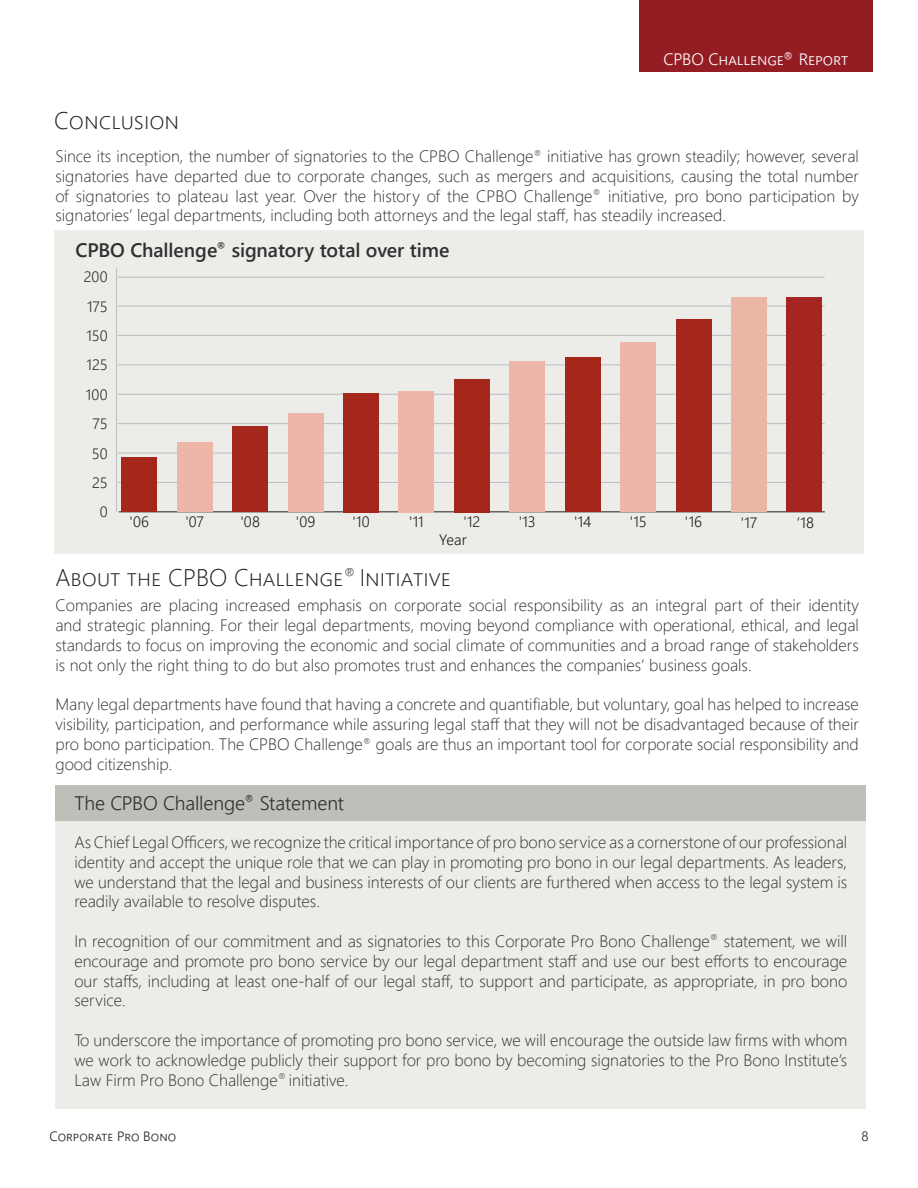
<style>
.page{position:relative;width:918px;height:1188px;background:#fff}
.page>*{position:absolute;margin:0;border:0;box-sizing:border-box;transform-origin:0 0}
.Head_1{font:24px "Webly Sleek UI Light";color:#231f20}
.t1{font:19.5px "Webly Sleek UI Semibold";letter-spacing:-.005em;color:#312f30}
.t2{font:19.5px "Webly Sleek UI Semilight";letter-spacing:-.005em;color:#312f30}
.Body{font:16.5px/19.8px "Webly Sleek UI Light";color:#312f30;text-align:justify}
.t3{font:16.5px "Webly Sleek UI Semilight";letter-spacing:-.005em;color:#fff}
.t4{font:15px "Webly Sleek UI Semilight";letter-spacing:-.005em;color:#231f20}
.t5{font:15px "Webly Sleek UI Semilight";letter-spacing:-.01em;color:#312f30}
.t6{font:13.5px "Webly Sleek UI Semilight";letter-spacing:-.01em;color:#231f20}
</style>
<div class="page">
<div style="left:639px;top:0;width:234px;height:72px;background:#941d24"></div>
<div style="left:56px;top:785px;width:810px;height:36px;background:#bebfb9"></div>
<div style="left:56px;top:821px;width:810px;height:288px;background:#ecece9"></div>
<div style="left:54px;top:230px;width:810px;height:324px;background:#ecece9"></div>
<hr style="left:116px;top:268px;width:1px;height:244px;background:#bcbdc0">
<hr style="left:118px;top:394px;width:707px;height:1px;background:#bcbdc0">
<hr style="left:118px;top:365px;width:707px;height:1px;background:#bcbdc0">
<hr style="left:118px;top:335px;width:707px;height:1px;background:#bcbdc0">
<hr style="left:118px;top:306px;width:707px;height:1px;background:#bcbdc0">
<hr style="left:118px;top:423px;width:707px;height:1px;background:#bcbdc0">
<hr style="left:118px;top:453px;width:707px;height:1px;background:#bcbdc0">
<hr style="left:118px;top:482px;width:707px;height:1px;background:#bcbdc0">
<hr style="left:119px;top:512px;width:706px;height:1px;background:#231f20">
<hr style="left:118px;top:277px;width:707px;height:1px;background:#bcbdc0">
<div style="left:122px;top:458px;width:35px;height:54px;background:#a5271b"></div>
<div style="left:177px;top:443px;width:36px;height:69px;background:#edb6a8"></div>
<div style="left:232px;top:426px;width:36px;height:86px;background:#a5271b"></div>
<div style="left:288px;top:413px;width:35px;height:99px;background:#edb6a8"></div>
<div style="left:343px;top:393px;width:36px;height:119px;background:#a5271b"></div>
<div style="left:399px;top:391px;width:35px;height:121px;background:#edb6a8"></div>
<div style="left:454px;top:379px;width:36px;height:133px;background:#a5271b"></div>
<div style="left:509px;top:361px;width:36px;height:151px;background:#edb6a8"></div>
<div style="left:565px;top:358px;width:36px;height:154px;background:#a5271b"></div>
<div style="left:620px;top:343px;width:36px;height:169px;background:#edb6a8"></div>
<div style="left:676px;top:319px;width:35px;height:193px;background:#a5271b"></div>
<div style="left:731px;top:298px;width:36px;height:214px;background:#ecb6a7"></div>
<div style="left:787px;top:298px;width:35px;height:214px;background:#a52621"></div>
<p class="t3" style="left:664px;top:47px;width:186px">CPBO Challenge<sup>®</sup> Report</p>
<p class="Head_1" style="left:54px;top:102px;width:127px">Conclusion</p>
<p class="Body" style="left:56px;top:146px;width:805px">Since its inception, the number of signatories to the CPBO Challenge<sup>®</sup> initiative has grown steadily; however, several signatories have departed due to corporate changes, such as mergers and acquisitions, causing the total number of signatories to plateau last year. Over the history of the CPBO Challenge<sup>®</sup> initiative, pro bono participation by signatories’ legal departments, including both attorneys and the legal staff, has steadily increased.</p>
<p class="t1" style="left:76px;top:235px;width:375px">CPBO Challenge<sup>®</sup> signatory total over time</p>
<p class="t5" style="left:84px;top:265px;width:26px">200</p>
<p class="t5" style="left:87px;top:295px;width:22px">175</p>
<p class="t5" style="left:87px;top:324px;width:23px">150</p>
<p class="t5" style="left:87px;top:354px;width:23px">125</p>
<p class="t5" style="left:86px;top:383px;width:24px">100</p>
<p class="t5" style="left:93px;top:412px;width:17px">75</p>
<p class="t5" style="left:92px;top:442px;width:17px">50</p>
<p class="t5" style="left:92px;top:471px;width:17px">25</p>
<p class="t5" style="left:100px;top:501px;width:9px">0</p>
<p class="t4" style="left:130px;top:510px;width:21px">'06</p>
<p class="t4" style="left:185px;top:510px;width:20px">'07</p>
<p class="t4" style="left:240px;top:510px;width:21px">'08</p>
<p class="t4" style="left:296px;top:510px;width:21px">'09</p>
<p class="t4" style="left:352px;top:510px;width:19px">'10</p>
<p class="t4" style="left:409px;top:510px;width:16px">'11</p>
<p class="t4" style="left:463px;top:510px;width:19px">'12</p>
<p class="t4" style="left:519px;top:510px;width:18px">'13</p>
<p class="t4" style="left:574px;top:510px;width:19px">'14</p>
<p class="t4" style="left:630px;top:510px;width:18px">'15</p>
<p class="t4" style="left:685px;top:510px;width:19px">'16</p>
<p class="t4" style="left:741px;top:511px;width:18px">'17</p>
<p class="t4" style="left:797px;top:512px;width:19px">‘18</p>
<p class="t4" style="left:439px;top:528px;width:29px">Year</p>
<p class="Head_1" style="left:56px;top:560px;width:397px">About the CPBO Challenge<sup>®</sup> Initiative</p>
<p class="Body" style="left:56px;top:595px;width:805px">Companies are placing increased emphasis on corporate social responsibility as an integral part of their identity and strategic planning. For their legal departments, moving beyond compliance with operational, ethical, and legal standards to focus on improving the economic and social climate of communities and a broad range of stakeholders is not only the right thing to do but also promotes trust and enhances the companies’ business goals.</p>
<p class="Body" style="left:56px;top:694px;width:805px">Many legal departments have found that having a concrete and quantifiable, but voluntary, goal has helped to increase visibility, participation, and performance while assuring legal staff that they will not be disadvantaged because of their pro bono participation. The CPBO Challenge<sup>®</sup> goals are thus an important tool for corporate social responsibility and good citizenship.</p>
<p class="t2" style="left:74px;top:788px;width:271px">The CPBO Challenge<sup>®</sup> Statement</p>
<p class="Body" style="left:74px;top:831px;width:774px">As Chief Legal Officers, we recognize the critical importance of pro bono service as a cornerstone of our professional identity and accept the unique role that we can play in promoting pro bono in our legal departments. As leaders, we understand that the legal and business interests of our clients are furthered when access to the legal system is readily available to resolve disputes.</p>
<p class="Body" style="left:74px;top:930px;width:774px">In recognition of our commitment and as signatories to this Corporate Pro Bono Challenge<sup>®</sup> statement, we will encourage and promote pro bono service by our legal department staff and use our best efforts to encourage our staffs, including at least one-half of our legal staff, to support and participate, as appropriate, in pro bono service.</p>
<p class="Body" style="left:74px;top:1029px;width:774px">To underscore the importance of promoting pro bono service, we will encourage the outside law firms with whom we work to acknowledge publicly their support for pro bono by becoming signatories to the Pro Bono Institute’s Law Firm Pro Bono Challenge<sup>®</sup> initiative.</p>
<p class="t6" style="left:50px;top:1126px;width:128px">Corporate Pro Bono</p>
<p class="t6" style="left:861px;top:1126px;width:9px">8</p>
</div>
